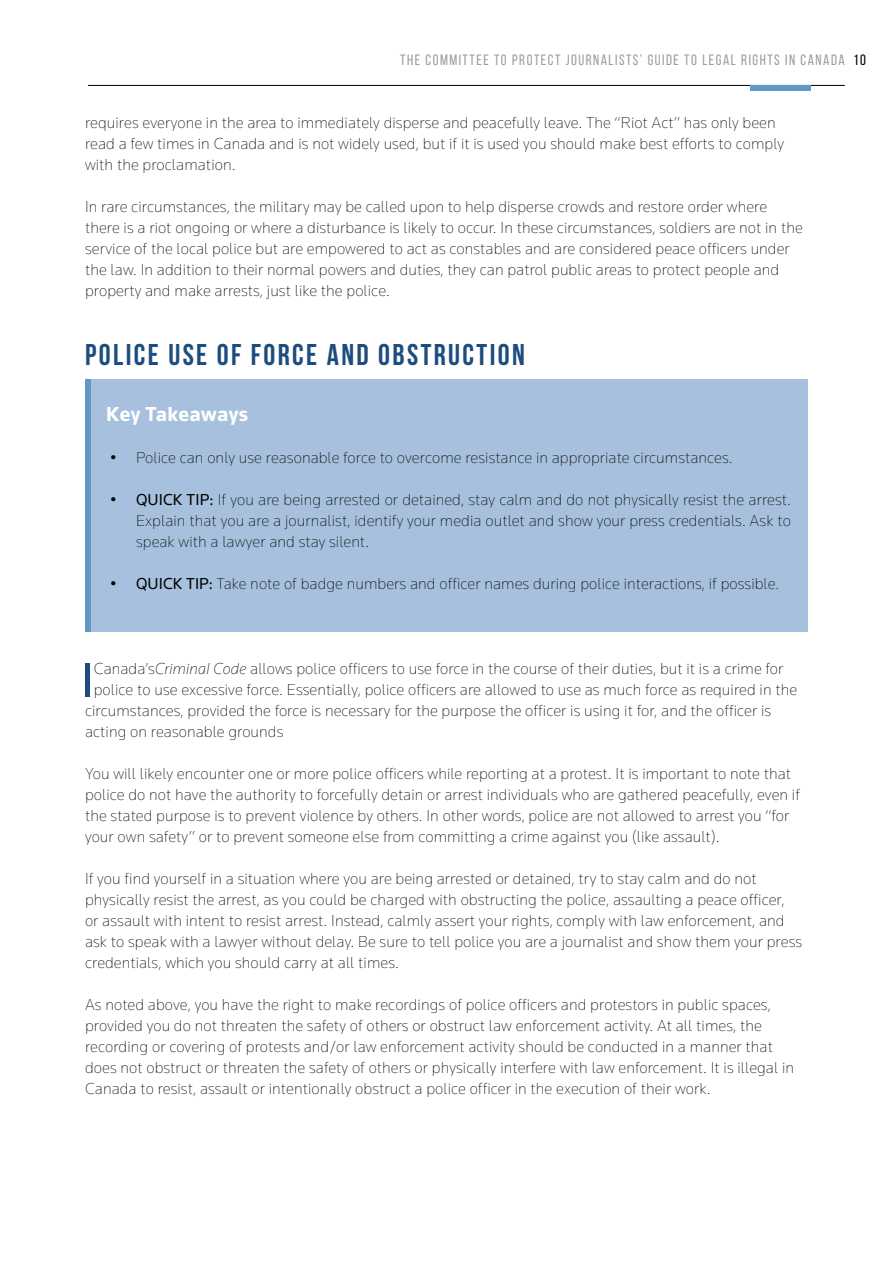
<style>
.page{position:relative;width:893px;height:1263px;background:#fff}
.page>*{position:absolute;margin:0;border:0;box-sizing:border-box;transform-origin:0 0}
.t1{font:700 30px "Bebas Neue";letter-spacing:.08em;color:#1d4c7e}
.t2{font:700 21px "Knowledge";letter-spacing:.015em;color:#fff}
.t3{font:200 16.5px/21px "Knowledge";letter-spacing:.005em;color:#000}
.t4{font:15px "Bebas Neue";letter-spacing:.1em;color:#9d9d9c}
.s1{color:#000}
.s2{font-weight:400}
.s3{font-style:italic}
</style>
<div class="page">
<hr style="left:88px;top:85px;width:757px;height:1px;background:#000">
<div style="left:750px;top:85px;width:61px;height:5px;background:#6099c5"></div>
<div style="left:85px;top:663px;width:5px;height:34px;background:#1d4c7e"></div>
<div style="left:85px;top:379px;width:723px;height:252px;background:#a7c0dd"></div>
<div style="left:85px;top:379px;width:5px;height:252px;background:#6099c5"></div>
<p class="t4" style="left:400px;top:52px;width:467px">THE COMMITTEE TO PROTECT JOURNALISTS’ GUIDE TO LEGAL RIGHTS IN CANADA <span class="s1">10</span></p>
<p class="t3" style="left:85px;top:111px;width:700px">requires everyone in the area to immediately disperse and peacefully leave. The “Riot Act” has only been read a few times in Canada and is not widely used, but if it is used you should make best efforts to comply with the proclamation.</p>
<p class="t3" style="left:85px;top:195px;width:719px">In rare circumstances, the military may be called upon to help disperse crowds and restore order where there is a riot ongoing or where a disturbance is likely to occur. In these circumstances, soldiers are not in the service of the local police but are empowered to act as constables and are considered peace officers under the law. In addition to their normal powers and duties, they can patrol public areas to protect people and property and make arrests, just like the police.</p>
<h1 class="t1" style="left:85px;top:338px;width:441px">POLICE USE OF FORCE AND OBSTRUCTION</h1>
<p class="t2" style="left:106px;top:401px;width:143px">Key Takeaways</p>
<p class="t3" style="left:111px;top:447px;width:624px"><span class="s2">•</span> Police can only use reasonable force to overcome resistance in appropriate circumstances.</p>
<p class="t3" style="left:136px;top:489px;width:656px;text-align:justify;text-indent:-26px"><span class="s2">• QUICK TIP:</span> If you are being arrested or detained, stay calm and do not physically resist the arrest.<br>Explain that you are a journalist, identify your media outlet and show your press credentials. Ask to speak with a lawyer and stay silent.</p>
<p class="t3" style="left:111px;top:573px;width:670px"><span class="s2">• QUICK TIP:</span> Take note of badge numbers and officer names during police interactions, if possible.</p>
<p class="t3" style="left:94px;top:657px;width:691px">Canada’s<span class="s3">Criminal Code</span> allows police officers to use force in the course of their duties, but it is a crime for</p>
<p class="t3" style="left:94px;top:678px;width:705px">police to use excessive force. Essentially, police officers are allowed to use as much force as required in the</p>
<p class="t3" style="left:85px;top:699px;width:688px">circumstances, provided the force is necessary for the purpose the officer is using it for, and the officer is</p>
<p class="t3" style="left:85px;top:720px;width:200px">acting on reasonable grounds</p>
<p class="t3" style="left:85px;top:762px;width:716px">You will likely encounter one or more police officers while reporting at a protest. It is important to note that police do not have the authority to forcefully detain or arrest individuals who are gathered peacefully, even if the stated purpose is to prevent violence by others. In other words, police are not allowed to arrest you “for your own safety” or to prevent someone else from committing a crime against you (like assault).</p>
<p class="t3" style="left:85px;top:867px;width:719px">If you find yourself in a situation where you are being arrested or detained, try to stay calm and do not physically resist the arrest, as you could be charged with obstructing the police, assaulting a peace officer, or assault with intent to resist arrest. Instead, calmly assert your rights, comply with law enforcement, and ask to speak with a lawyer without delay. Be sure to tell police you are a journalist and show them your press credentials, which you should carry at all times.</p>
<p class="t3" style="left:85px;top:993px;width:711px">As noted above, you have the right to make recordings of police officers and protestors in public spaces, provided you do not threaten the safety of others or obstruct law enforcement activity. At all times, the recording or covering of protests and/or law enforcement activity should be conducted in a manner that does not obstruct or threaten the safety of others or physically interfere with law enforcement. It is illegal in Canada to resist, assault or intentionally obstruct a police officer in the execution of their work.</p>
</div>
